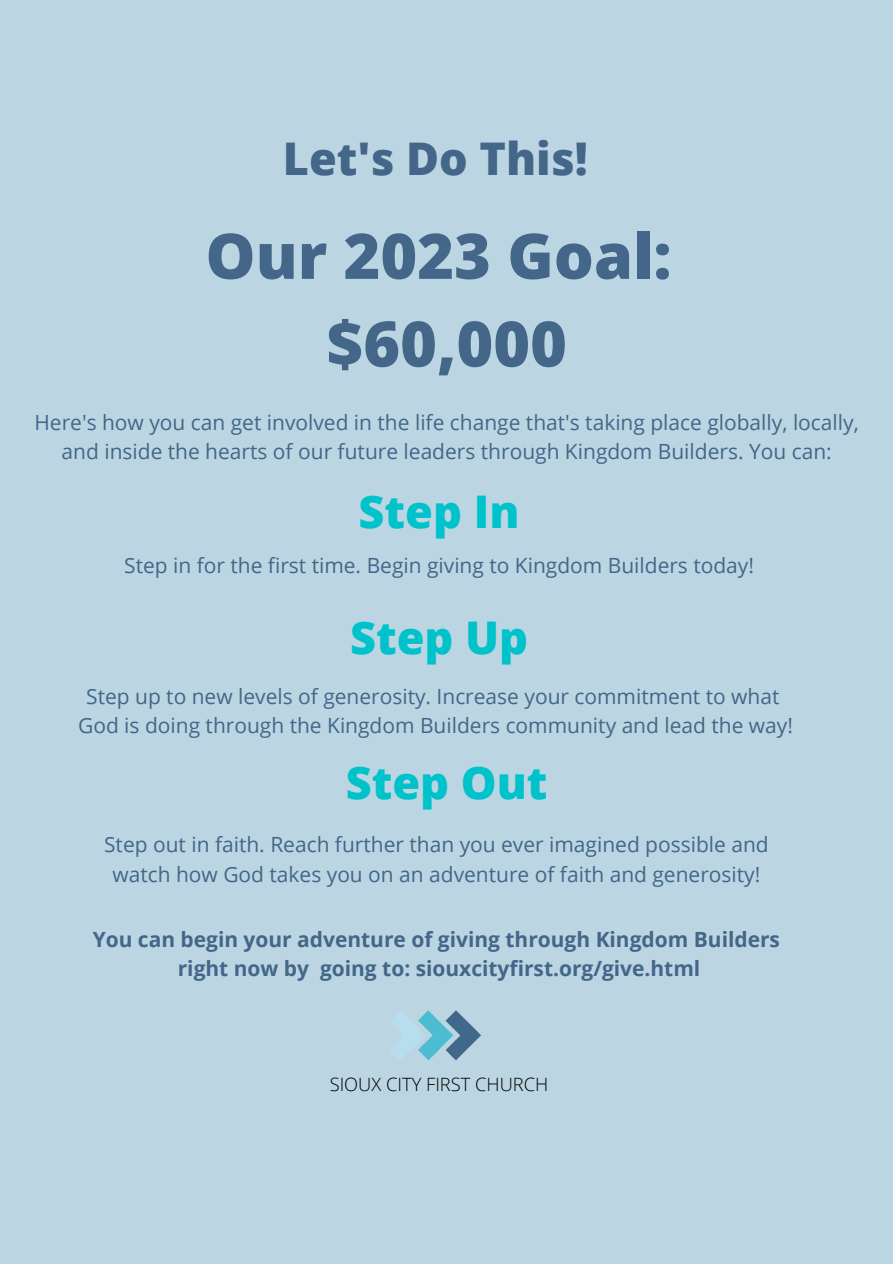
<style>
.page{position:relative;width:893px;height:1264px;background:#fff}
.page>*{position:absolute;margin:0;border:0;box-sizing:border-box;transform-origin:0 0}
.t1{font:800 62.85px/87.8px "Open Sans";color:#436689;text-align:center}
.t2{font:800 45px "Open Sans";color:#00c2cb}
.t3{font:800 45px "Open Sans";color:#436689}
.t4{font:21px/29.2px "Open Sans";color:#436689;text-align:center}
.t5{font:700 21px/29.2px "Open Sans";color:#436689;text-align:center}
.t6{font:300 18.3px "Open Sans";color:#000}
</style>
<div class="page">
<div style="left:0;top:0;width:892px;height:1263px;background:#bbd6e2"></div>
<img style="left:391px;top:1010px;width:90px;height:51px">
<h1 class="t3" style="left:283px;top:127px;width:307px">Let's Do This!</h1>
<p class="t1" style="left:205px;top:210px;width:467px">Our 2023 Goal: $60,000</p>
<h4 class="t4" style="left:35px;top:407px;width:825px">Here's how you can get involved in the life change that's taking place globally, locally, and inside the hearts of our future leaders through Kingdom Builders. You can:</h4>
<h2 class="t2" style="left:358px;top:480px;width:162px">Step In</h2>
<h4 class="t4" style="left:124px;top:550px;width:631px">Step in for the first time. Begin giving to Kingdom Builders today!</h4>
<h2 class="t2" style="left:350px;top:605px;width:179px">Step Up</h2>
<h4 class="t4" style="left:78px;top:681px;width:716px">Step up to new levels of generosity. Increase your commitment to what<br>God is doing through the Kingdom Builders community and lead the way!</h4>
<h2 class="t2" style="left:346px;top:751px;width:203px">Step Out</h2>
<h4 class="t4" style="left:104px;top:829px;width:666px">Step out in faith. Reach further than you ever imagined possible and watch how God takes you on an adventure of faith and generosity!</h4>
<h3 class="t5" style="left:93px;top:924px;width:688px">You can begin your adventure of giving through Kingdom Builders right now by going to: siouxcityfirst.org/give.html</h3>
<p class="t6" style="left:330px;top:1071px;width:220px">SIOUX CITY FIRST CHURCH</p>
</div>
